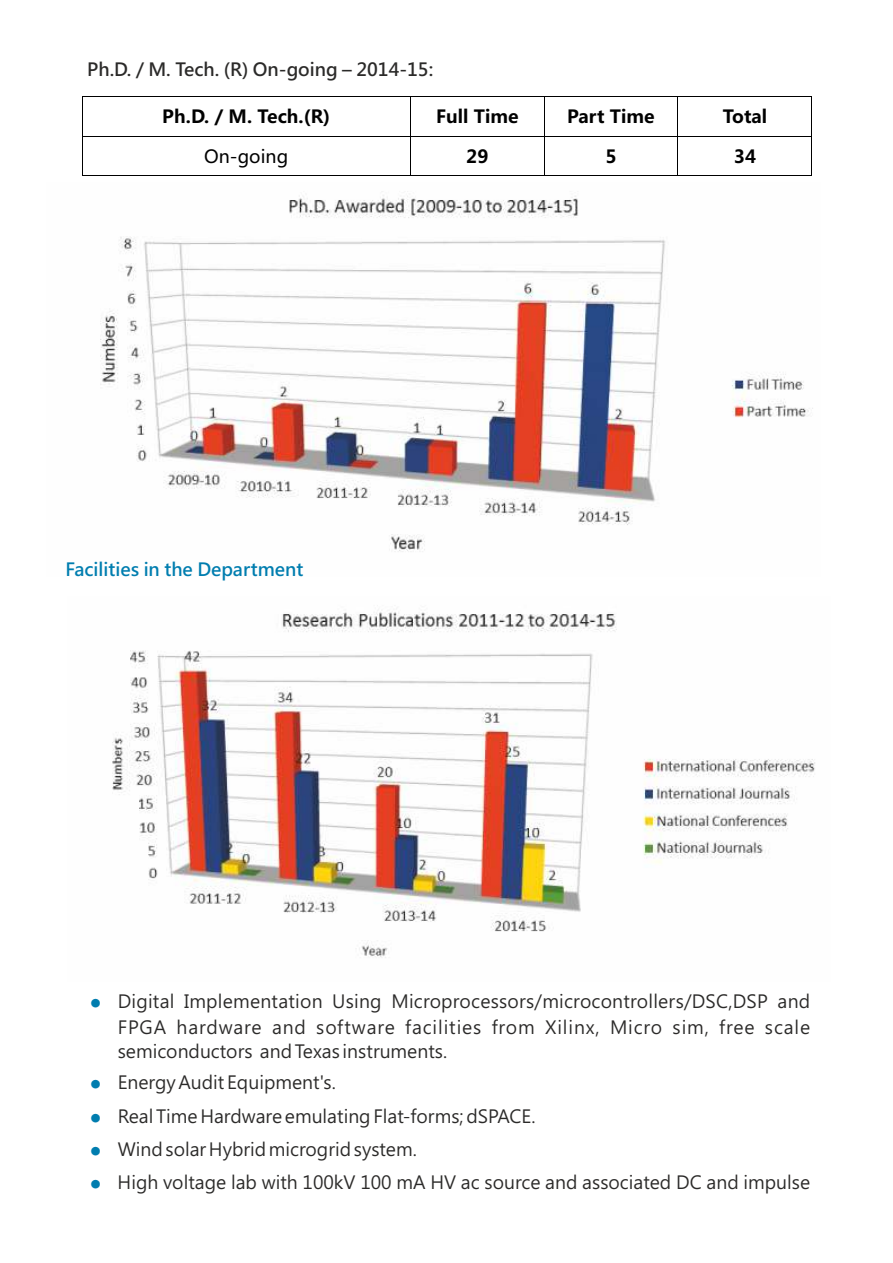
<style>
.page{position:relative;width:893px;height:1263px;background:#fff}
.page>*{position:absolute;margin:0;border:0;box-sizing:border-box;transform-origin:0 0}
.t1{font:18px/33.3px "Microsoft Jheng Hei";color:#2b2a29}
.t2{font:700 18px "Microsoft Ya Hei";color:#000}
.t3{font:700 18px "Microsoft Jheng Hei";color:#2b2a29}
.t4{font:700 18px "Microsoft Jheng Hei";color:#007daf}
.t5{font:18px "Microsoft Ya Hei";letter-spacing:.005em;color:#000}
</style>
<div class="page">
<hr style="left:82px;top:97px;width:328px;height:1px;background:#000">
<hr style="left:411px;top:97px;width:133px;height:1px;background:#000">
<hr style="left:544px;top:97px;width:134px;height:1px;background:#000">
<hr style="left:678px;top:97px;width:134px;height:1px;background:#000">
<hr style="left:82px;top:101px;width:1px;height:35px;background:#000">
<hr style="left:410px;top:101px;width:1px;height:35px;background:#000">
<hr style="left:544px;top:101px;width:1px;height:35px;background:#000">
<hr style="left:678px;top:101px;width:1px;height:35px;background:#000">
<hr style="left:812px;top:101px;width:1px;height:35px;background:#000">
<hr style="left:82px;top:136px;width:328px;height:1px;background:#000">
<hr style="left:411px;top:136px;width:133px;height:1px;background:#000">
<hr style="left:544px;top:136px;width:134px;height:1px;background:#000">
<hr style="left:678px;top:136px;width:134px;height:1px;background:#000">
<hr style="left:82px;top:140px;width:1px;height:35px;background:#000">
<hr style="left:82px;top:175px;width:328px;height:1px;background:#000">
<hr style="left:410px;top:140px;width:1px;height:35px;background:#000">
<hr style="left:411px;top:175px;width:133px;height:1px;background:#000">
<hr style="left:544px;top:140px;width:1px;height:35px;background:#000">
<hr style="left:544px;top:175px;width:134px;height:1px;background:#000">
<hr style="left:678px;top:140px;width:1px;height:35px;background:#000">
<hr style="left:678px;top:175px;width:134px;height:1px;background:#000">
<hr style="left:812px;top:140px;width:1px;height:35px;background:#000">
<img style="left:100px;top:191px;width:713px;height:361px">
<img style="left:112px;top:612px;width:703px;height:346px">
<p class="t3" style="left:87px;top:60px;width:347px">Ph.D. / M. Tech. (R) On-going – 2014-15:</p>
<p class="t2" style="left:162px;top:109px;width:170px">Ph.D. / M. Tech.(R)</p>
<p class="t2" style="left:436px;top:109px;width:84px">Full Time</p>
<p class="t2" style="left:567px;top:109px;width:89px">Part Time</p>
<p class="t2" style="left:723px;top:109px;width:46px">Total</p>
<p class="t5" style="left:204px;top:148px;width:86px">On-going</p>
<p class="t2" style="left:466px;top:148px;width:24px">29</p>
<p class="t2" style="left:605px;top:148px;width:13px">5</p>
<p class="t2" style="left:734px;top:148px;width:24px">34</p>
<p class="t4" style="left:65px;top:560px;width:239px">Facilities in the Department</p>
<p class="t1" style="left:118px;top:988px;width:694px;line-height:25.7px">Digital Implementation Using Microprocessors/microcontrollers/DSC,DSP and<br>FPGA hardware and software facilities from Xilinx, Micro sim, free scale</p>
<p class="t1" style="left:118px;top:1035px;width:331px;line-height:31.5px">semiconductors and Texas instruments.<br>Energy Audit Equipment's.</p>
<p class="t1" style="left:118px;top:1099px;width:694px">Real Time Hardware emulating Flat-forms; dSPACE.<br>Wind solar Hybrid microgrid system.<br>High voltage lab with 100kV 100 mA HV ac source and associated DC and impulse</p>
</div>
